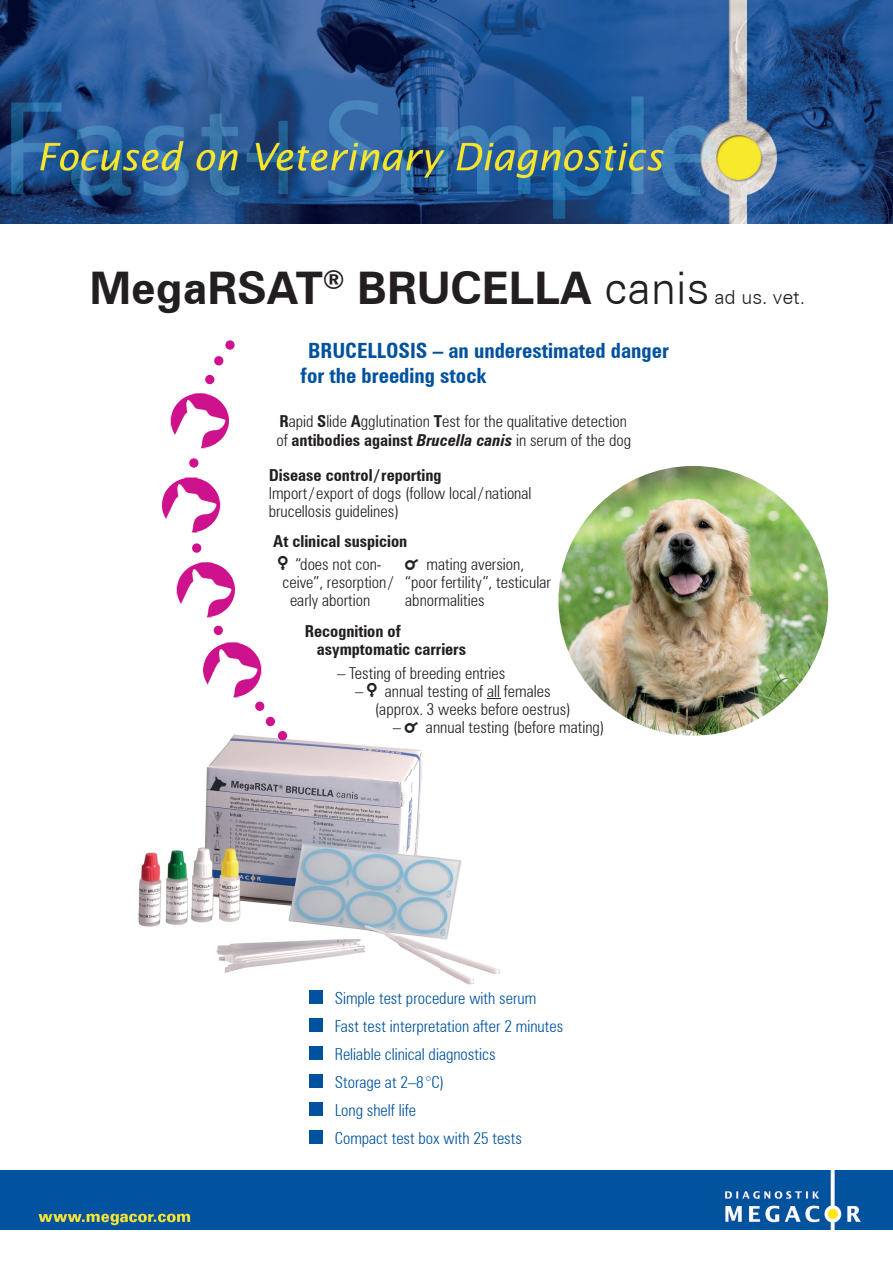
<style>
.page{position:relative;width:893px;height:1263px;background:#fff}
.page>*{position:absolute;margin:0;border:0;box-sizing:border-box;transform-origin:0 0}
.t1{font:700 45px "Zurich BT";color:#231f20}
.t2{font:700 condensed 21px/25.2px "Zurich BT";color:#01529e}
.t3{font:300 19.5px "Zurich BT";color:#231f20}
.t4{font:300 condensed 16.5px/18px "Zurich BT";color:#231f20}
.t5{font:300 condensed 16.5px/28px "Zurich BT";color:#01529e}
.t6{font:700 condensed 16.5px/18px "Zurich BT";color:#231f20}
.s1{font-weight:300}
.s2{font-weight:700}
.s3{font-weight:700;font-style:italic}
</style>
<div class="page">
<img style="left:138px;top:676px;width:363px;height:309px">
<img style="left:558px;top:466px;width:270px;height:270px;border-radius:50%">
<img style="left:203px;top:642px;width:58px;height:55px">
<img style="left:177px;top:562px;width:58px;height:55px">
<img style="left:162px;top:478px;width:58px;height:54px">
<img style="left:171px;top:393px;width:58px;height:55px">
<div style="left:255px;top:702px;width:9px;height:9px;background:#ce118c;border-radius:50%"></div>
<div style="left:266px;top:717px;width:9px;height:9px;background:#ce118c;border-radius:50%"></div>
<div style="left:278px;top:731px;width:9px;height:9px;background:#ce118c;border-radius:50%"></div>
<div style="left:214px;top:626px;width:9px;height:9px;background:#ce118c;border-radius:50%"></div>
<div style="left:192px;top:543px;width:9px;height:10px;background:#ce118c;border-radius:50%"></div>
<div style="left:189px;top:458px;width:9px;height:10px;background:#ce118c;border-radius:50%"></div>
<div style="left:205px;top:375px;width:9px;height:9px;background:#ce118c;border-radius:50%"></div>
<div style="left:214px;top:356px;width:9px;height:9px;background:#ce118c;border-radius:50%"></div>
<svg style="left:225px;top:340px;width:10px;height:10px"></svg>
<img style="left:0;top:0;width:893px;height:224px">
<div style="left:0;top:1170px;width:893px;height:59px;background:#01539f"></div>
<div style="left:309px;top:990px;width:14px;height:14px;background:#01529e"></div>
<div style="left:309px;top:1018px;width:14px;height:14px;background:#01529e"></div>
<div style="left:309px;top:1046px;width:14px;height:14px;background:#01529e"></div>
<div style="left:309px;top:1074px;width:14px;height:14px;background:#01529e"></div>
<div style="left:309px;top:1102px;width:14px;height:14px;background:#01529e"></div>
<div style="left:309px;top:1130px;width:14px;height:14px;background:#01529e"></div>
<svg style="left:487px;top:698px;width:13px;height:1px"></svg>
<svg style="left:367px;top:682px;width:10px;height:15px"></svg>
<svg style="left:405px;top:721px;width:13px;height:12px"></svg>
<h1 class="t1" style="left:89px;top:260px;width:622px">MegaRSAT<sup>®</sup> BRUCELLA <span class="s1">canis</span></h1>
<p class="t3" style="left:714px;top:285px;width:92px">ad us. vet.</p>
<p class="t2" style="left:301px;top:338px;width:370px;text-indent:7px">BRUCELLOSIS – an underestimated danger for the breeding stock</p>
<p class="t4" style="left:276px;top:411px;width:356px;line-height:19.8px"><span class="s2">R</span>apid <span class="s2">S</span>lide <span class="s2">A</span>gglutination <span class="s2">T</span>est for the qualitative detection of <span class="s2">antibodies against</span> <span class="s3">Brucella canis</span> in serum of the dog</p>
<p class="t6" style="left:269px;top:466px;width:174px">Disease control / reporting</p>
<p class="t4" style="left:269px;top:484px;width:264px">Import / export of dogs (follow local / national brucellosis guidelines)</p>
<p class="t6" style="left:273px;top:532px;width:136px">At clinical suspicion</p>
<p class="t4" style="left:296px;top:555px;width:87px">“does not con-</p>
<p class="t4" style="left:282px;top:573px;width:112px">ceive”, resorption /</p>
<p class="t4" style="left:290px;top:591px;width:82px">early abortion</p>
<p class="t4" style="left:405px;top:555px;width:147px;text-indent:21px">mating aversion, “poor fertility”, testicular abnormalities</p>
<p class="t6" style="left:317px;top:622px;width:151px;text-indent:-12px">Recognition of asymptomatic carriers</p>
<p class="t4" style="left:337px;top:664px;width:170px">– Testing of breeding entries</p>
<p class="t4" style="left:375px;top:682px;width:198px;text-indent:-20px">– annual testing of all females (approx. 3 weeks before oestrus)</p>
<p class="t4" style="left:393px;top:718px;width:213px">– annual testing (before mating)</p>
<p class="t5" style="left:335px;top:984px;width:230px">Simple test procedure with serum<br>Fast test interpretation after 2 minutes<br>Reliable clinical diagnostics<br>Storage at 2–8 °C)<br>Long shelf life<br>Compact test box with 25 tests</p>
</div>
